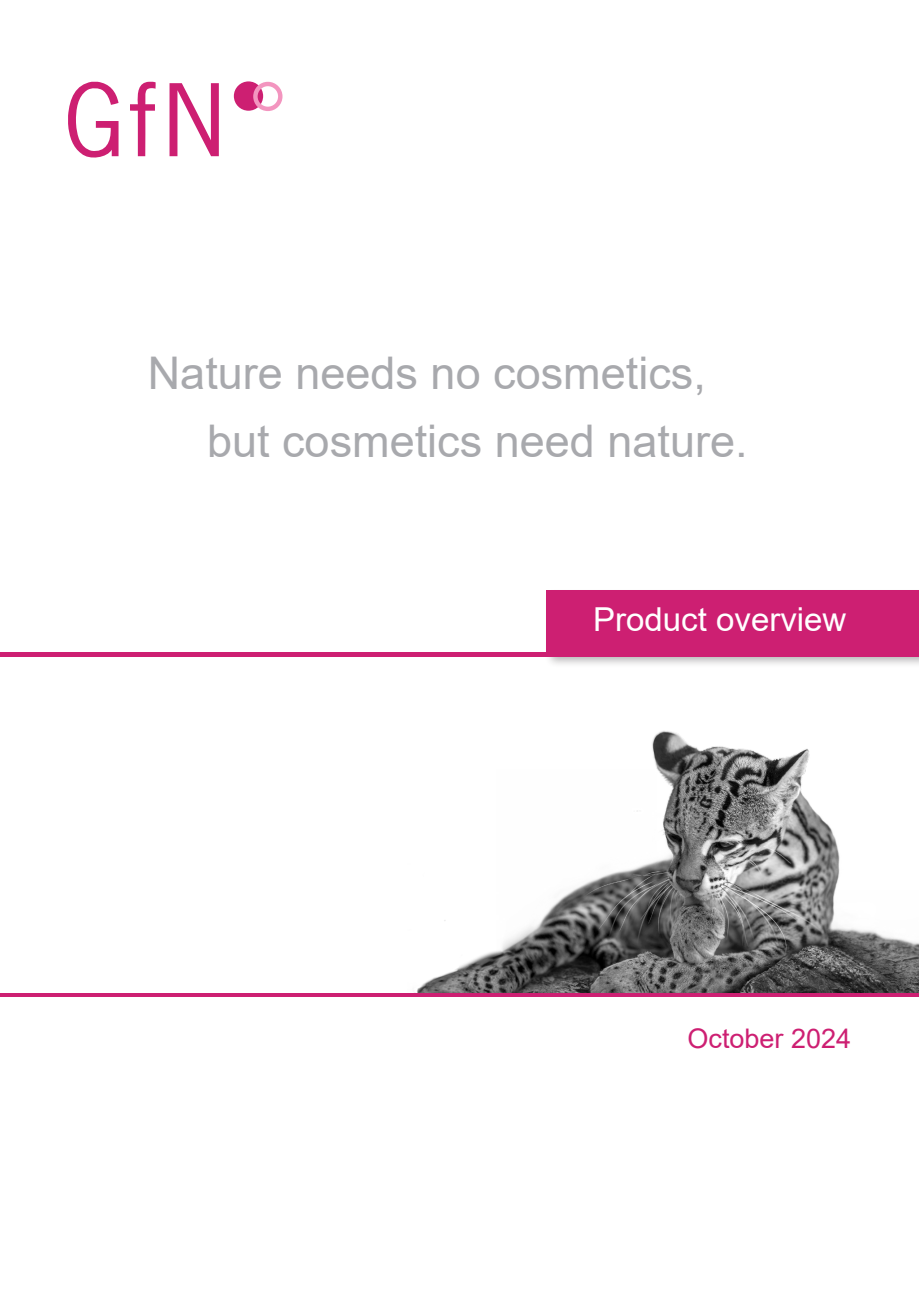
<style>
.page{position:relative;width:919px;height:1289px;background:#fff}
.page>*{position:absolute;margin:0;border:0;box-sizing:border-box;transform-origin:0 0}
.t1{font:45px "Arial";color:#a8a9ad}
.t2{font:33px "Arial";color:#fff}
.t3{font:27px "Arial";color:#cd1f72}
</style>
<div class="page">
<img style="left:414px;top:731px;width:504px;height:262px">
<svg style="left:68px;top:82px;width:50px;height:76px"></svg>
<svg style="left:130px;top:82px;width:26px;height:74px"></svg>
<svg style="left:169px;top:83px;width:50px;height:73px"></svg>
<div style="left:234px;top:81px;width:29px;height:30px;background:#cd1f72;border-radius:50%"></div>
<svg style="left:253px;top:82px;width:29px;height:29px"></svg>
<div style="left:544px;top:588px;width:374px;height:80px;background:#231f20;opacity:.34"></div>
<div style="left:546px;top:590px;width:372px;height:64px;background:#cd1f72"></div>
<div style="left:0;top:652px;width:918px;height:5px;background:#cd1f72"></div>
<hr style="left:0;top:993px;width:918px;height:3px;background:#cd1f72">
<p class="t1" style="left:148px;top:342px;width:559px">Nature needs no cosmetics,</p>
<p class="t1" style="left:207px;top:410px;width:542px">but cosmetics need nature.</p>
<p class="t2" style="left:593px;top:596px;width:255px">Product overview</p>
<p class="t3" style="left:687px;top:1019px;width:165px">October 2024</p>
</div>
